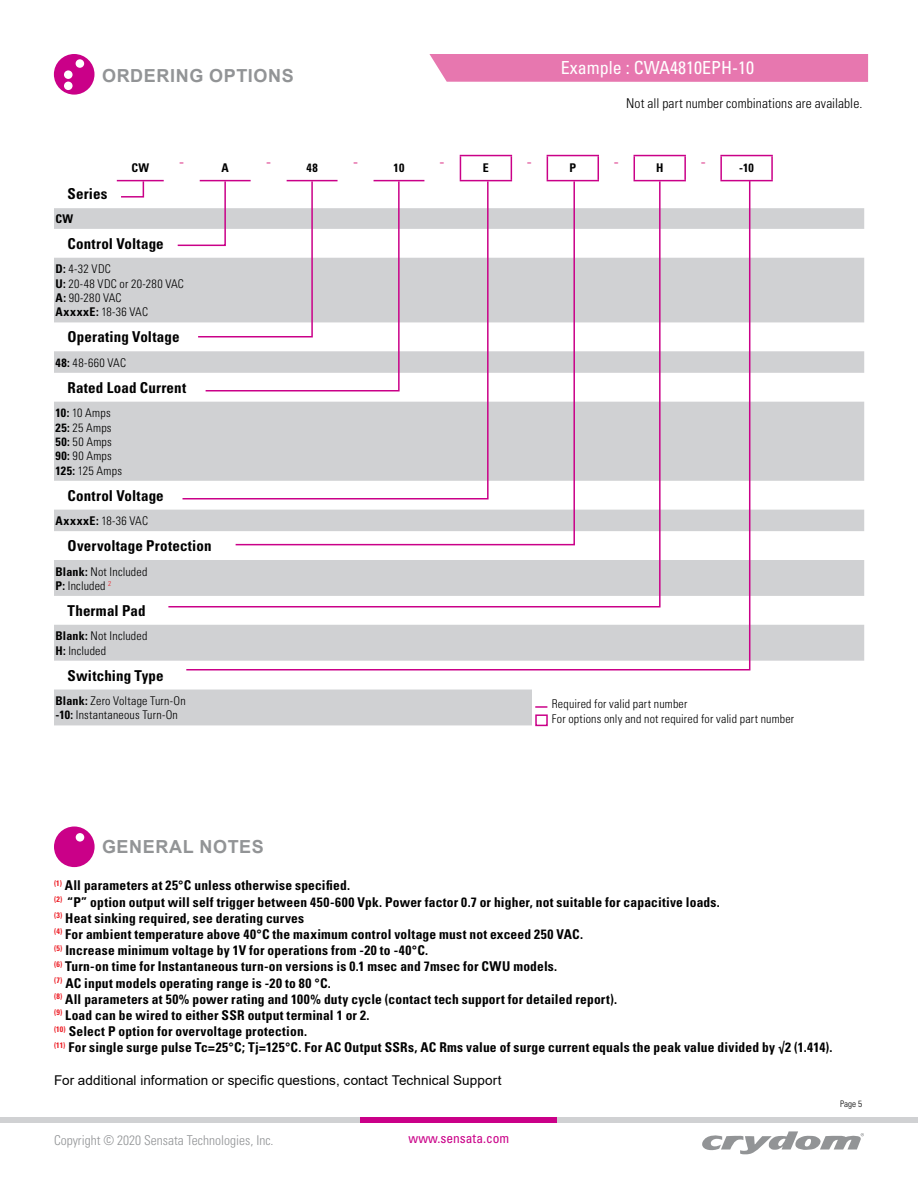
<style>
.page{position:relative;width:918px;height:1188px;background:#fff}
.page>*{position:absolute;margin:0;border:0;box-sizing:border-box;transform-origin:0 0}
.t1{font:700 18px "Arial";letter-spacing:.035em;color:#929496}
.t2{font:condensed 18px "Univers LT Std";color:#fff}
.t3{font:700 condensed 15px "Univers LT Std";letter-spacing:.01em;color:#000}
.t4{font:700 condensed 15px "Univers";color:#e777af}
.t5{font:700 condensed 13.5px/16.2px "Univers LT Std";letter-spacing:.015em;color:#000}
.t6{font:13.5px "Arial";letter-spacing:.01em;color:#000}
.t7{font:300 condensed 13.5px "Univers";letter-spacing:.01em;color:#000}
.t8{font:300 condensed 13.5px "Univers";color:#929496}
.t9{font:condensed 13.5px "Univers LT Std";color:#ca0088}
.t10{font:300 condensed 12px/14.4px "Univers";letter-spacing:.015em;color:#000}
.t11{font:700 condensed 12px "Univers LT Std";letter-spacing:.04em;color:#000}
.t12{font:300 condensed 9px "Univers";color:#000}
.s1{font-family:"Univers LT Std";font-weight:700}
</style>
<div class="page">
<div style="left:0;top:1117px;width:918px;height:6px;background:#d0d1d3"></div>
<div style="left:361px;top:1117px;width:196px;height:6px;background:#ca0088"></div>
<svg style="left:702px;top:1131px;width:162px;height:23px"></svg>
<div style="left:429px;top:54px;width:439px;height:28px;background:#e777af"></div>
<div style="left:54px;top:54px;width:40px;height:41px;background:#ca0088;border-radius:50%"></div>
<div style="left:76px;top:59px;width:8px;height:9px;background:#fff;border-radius:50%"></div>
<div style="left:64px;top:70px;width:9px;height:9px;background:#fff;border-radius:50%"></div>
<div style="left:64px;top:82px;width:9px;height:8px;background:#fff;border-radius:50%"></div>
<hr style="left:117px;top:180px;width:47px;height:1px;background:#ca0088">
<hr style="left:460px;top:155px;width:52px;height:1px;background:#ca0088">
<svg style="left:460px;top:156px;width:1px;height:24px"></svg>
<svg style="left:511px;top:156px;width:1px;height:24px"></svg>
<hr style="left:547px;top:155px;width:52px;height:1px;background:#ca0088">
<svg style="left:547px;top:156px;width:1px;height:24px"></svg>
<svg style="left:598px;top:156px;width:1px;height:24px"></svg>
<hr style="left:634px;top:155px;width:52px;height:1px;background:#ca0088">
<svg style="left:634px;top:156px;width:1px;height:24px"></svg>
<hr style="left:684px;top:156px;width:2px;height:24px;background:#ca0088">
<hr style="left:720px;top:155px;width:53px;height:1px;background:#ca0088">
<hr style="left:720px;top:156px;width:2px;height:24px;background:#ca0088">
<hr style="left:771px;top:156px;width:2px;height:24px;background:#ca0088">
<hr style="left:720px;top:180px;width:53px;height:1px;background:#ca0088">
<svg style="left:54px;top:208px;width:810px;height:517px;fill:#d0d1d3"></svg>
<svg style="left:120px;top:181px;width:25px;height:17px"></svg>
<svg style="left:167px;top:208px;width:18px;height:400px"></svg>
<svg style="left:185px;top:180px;width:566px;height:491px"></svg>
<div style="left:532px;top:682px;width:340px;height:67px;background:#fff"></div>
<svg style="left:535px;top:706px;width:12px;height:2px"></svg>
<div style="left:535px;top:714px;width:13px;height:12px;border:2px solid #ca0088"></div>
<div style="left:54px;top:827px;width:41px;height:40px;background:#ca0088;border-radius:50%"></div>
<div style="left:76px;top:833px;width:8px;height:9px;background:#fff;border-radius:50%"></div>
<h1 class="t1" style="left:102px;top:63px;width:193px">ORDERING OPTIONS</h1>
<h1 class="t2" style="left:561px;top:57px;width:195px">Example : CWA4810EPH-10</h1>
<p class="t7" style="left:626px;top:95px;width:238px">Not all part number combinations are available.</p>
<p class="t11" style="left:131px;top:160px;width:19px">CW</p>
<p class="t4" style="left:179px;top:153px;width:6px">-</p>
<p class="t11" style="left:222px;top:160px;width:9px">A</p>
<p class="t11" style="left:266px;top:160px;width:53px"><sup>-</sup> 48</p>
<p class="t11" style="left:353px;top:160px;width:53px"><sup>-</sup> 10</p>
<p class="t4" style="left:440px;top:153px;width:6px">-</p>
<p class="t11" style="left:483px;top:160px;width:7px">E</p>
<p class="t4" style="left:527px;top:153px;width:6px">-</p>
<p class="t11" style="left:569px;top:160px;width:8px">P</p>
<p class="t4" style="left:614px;top:153px;width:6px">-</p>
<p class="t11" style="left:656px;top:160px;width:9px">H</p>
<p class="t11" style="left:701px;top:160px;width:55px"><sup>-</sup> -10</p>
<p class="t3" style="left:68px;top:185px;width:41px">Series</p>
<p class="t11" style="left:56px;top:211px;width:19px">CW</p>
<p class="t3" style="left:68px;top:234px;width:98px">Control Voltage</p>
<p class="t10" style="left:56px;top:262px;width:130px"><span class="s1">D:</span> 4-32 VDC<br><span class="s1">U:</span> 20-48 VDC or 20-280 VAC<br><span class="s1">A:</span> 90-280 VAC<br><span class="s1">AxxxxE:</span> 18-36 VAC</p>
<p class="t3" style="left:68px;top:328px;width:114px">Operating Voltage</p>
<p class="t10" style="left:56px;top:355px;width:72px"><span class="s1">48:</span> 48-660 VAC</p>
<p class="t3" style="left:68px;top:378px;width:120px">Rated Load Current</p>
<p class="t10" style="left:56px;top:406px;width:68px"><span class="s1">10:</span> 10 Amps<br><span class="s1">25:</span> 25 Amps<br><span class="s1">50:</span> 50 Amps<br><span class="s1">90:</span> 90 Amps<br><span class="s1">125:</span> 125 Amps</p>
<p class="t3" style="left:68px;top:486px;width:98px">Control Voltage</p>
<p class="t10" style="left:56px;top:514px;width:94px"><span class="s1">AxxxxE:</span> 18-36 VAC</p>
<p class="t3" style="left:68px;top:536px;width:146px">Overvoltage Protection</p>
<p class="t10" style="left:56px;top:564px;width:93px"><span class="s1">Blank:</span> Not Included<br><span class="s1">P:</span> Included <sup>2</sup></p>
<p class="t3" style="left:68px;top:601px;width:80px">Thermal Pad</p>
<p class="t10" style="left:56px;top:629px;width:93px"><span class="s1">Blank:</span> Not Included<br><span class="s1">H:</span> Included</p>
<p class="t3" style="left:68px;top:666px;width:98px">Switching Type</p>
<p class="t10" style="left:56px;top:694px;width:132px"><span class="s1">Blank:</span> Zero Voltage Turn-On <span class="s1">-10:</span> Instantaneous Turn-On</p>
<p class="t10" style="left:552px;top:697px;width:244px">Required for valid part number<br>For options only and not required for valid part number</p>
<h1 class="t1" style="left:102px;top:834px;width:163px">GENERAL NOTES</h1>
<p class="t5" style="left:54px;top:877px;width:780px"><sup>(1)</sup> All parameters at 25°C unless otherwise specified.<br><sup>(2)</sup> “P” option output will self trigger between 450-600 Vpk. Power factor 0.7 or higher, not suitable for capacitive loads.<br><sup>(3)</sup> Heat sinking required, see derating curves<br><sup>(4)</sup> For ambient temperature above 40°C the maximum control voltage must not exceed 250 VAC.<br><sup>(5)</sup> Increase minimum voltage by 1V for operations from -20 to -40°C.<br><sup>(6)</sup> Turn-on time for Instantaneous turn-on versions is 0.1 msec and 7msec for CWU models.<br><sup>(7)</sup> AC input models operating range is -20 to 80 °C.<br><sup>(8)</sup> All parameters at 50% power rating and 100% duty cycle (contact tech support for detailed report).<br><sup>(9)</sup> Load can be wired to either SSR output terminal 1 or 2.<br><sup>(10)</sup> Select P option for overvoltage protection.<br><sup>(11)</sup> For single surge pulse Tc=25°C; Tj=125°C. For AC Output SSRs, AC Rms value of surge current equals the peak value divided by √2 (1.414).</p>
<p class="t6" style="left:54px;top:1071px;width:449px">For additional information or specific questions, contact Technical Support</p>
<p class="t12" style="left:840px;top:1098px;width:23px">Page 5</p>
<p class="t8" style="left:54px;top:1132px;width:221px">Copyright © 2020 Sensata Technologies, Inc.</p>
<p class="t9" style="left:409px;top:1130px;width:102px">www.sensata.com</p>
</div>
